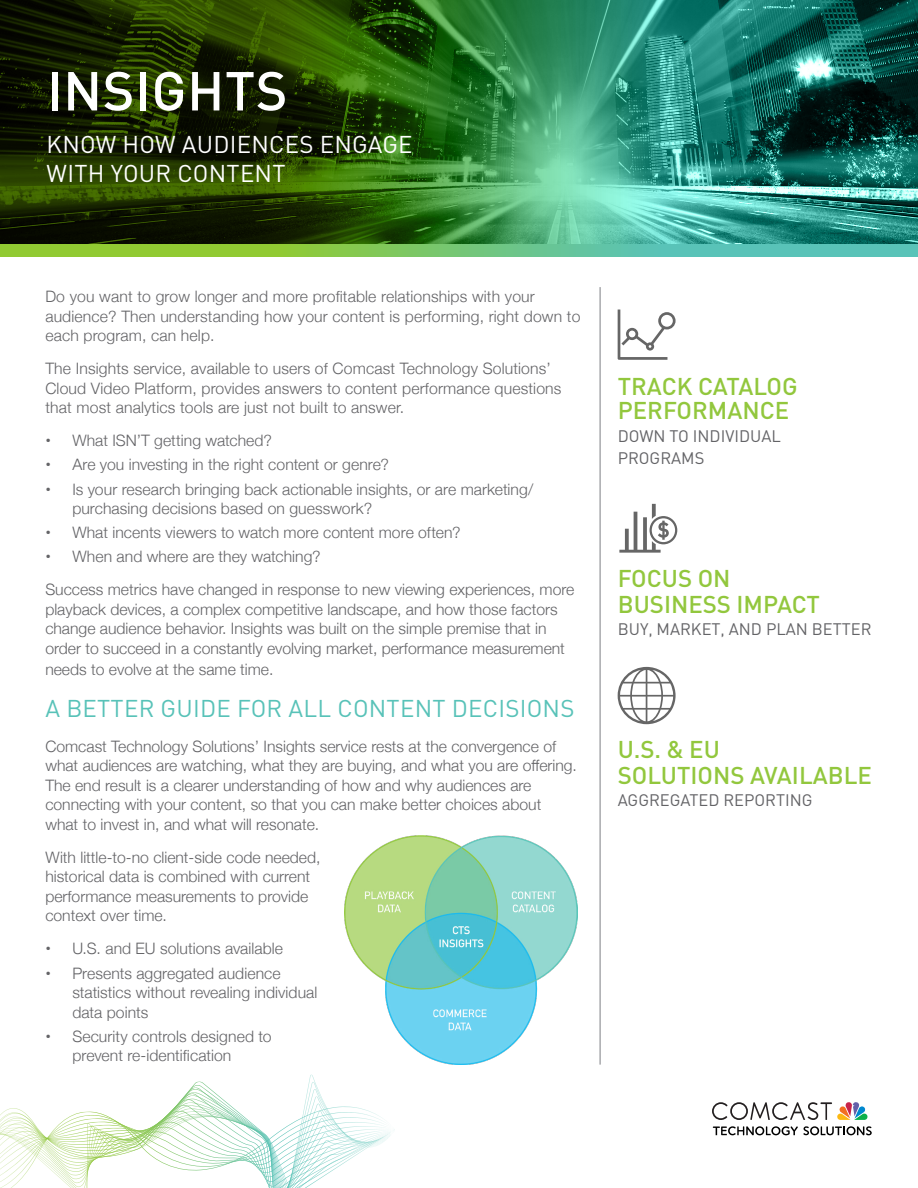
<style>
.page{position:relative;width:918px;height:1188px;background:#fff}
.page>*{position:absolute;margin:0;border:0;box-sizing:border-box;transform-origin:0 0}
.t1{font:500 54px "DIN Pro";letter-spacing:.01em;color:#fff}
.SideBar-H1{font:500 24px/25.5px "DIN Pro";color:#92c73d}
.t2{font:24px/28.8px "DIN Pro";letter-spacing:.01em;color:#fff}
.t3{font:24px "DIN Pro";letter-spacing:.01em;color:#58c2b8}
.SideBar-H1-2{font:16.5px/22.5px "DIN Pro";color:#636366}
.Body{font:300 15.75px/19.5px "Helvetica Neue";color:#636366}
.s1{font-weight:700}
</style>
<div class="page">
<svg style="left:0;top:1074px;width:395px;height:114px"></svg>
<svg style="left:712px;top:1102px;width:156px;height:18px"></svg>
<svg style="left:713px;top:1126px;width:159px;height:9px"></svg>
<svg style="left:0;top:0;width:918px;height:257px;background:#2c673d"></svg>
<hr style="left:599px;top:287px;width:2px;height:778px;background:#a8a9ad">
<svg style="left:618px;top:310px;width:58px;height:50px"></svg>
<svg style="left:618px;top:667px;width:58px;height:57px"></svg>
<svg style="left:619px;top:504px;width:58px;height:49px"></svg>
<img style="left:344px;top:835px;width:234px;height:230px">
<p class="t1" style="left:47px;top:54px;width:242px">INSIGHTS</p>
<h1 class="t2" style="left:47px;top:129px;width:368px">KNOW HOW AUDIENCES ENGAGE<br>WITH YOUR CONTENT</h1>
<p class="Body" style="left:45px;top:286px;width:537px">Do you want to grow longer and more profitable relationships with your audience? Then understanding how your content is performing, right down to each program, can help.</p>
<p class="Body" style="left:45px;top:358px;width:518px">The Insights service, available to users of Comcast Technology Solutions’<br>Cloud Video Platform, provides answers to content performance questions that most analytics tools are just not built to answer.</p>
<p class="Body" style="left:45px;top:430px;width:228px"><span class="s1">•</span> What ISN’T getting watched?</p>
<p class="Body" style="left:45px;top:454px;width:345px"><span class="s1">•</span> Are you investing in the right content or genre?</p>
<p class="Body" style="left:72px;top:478px;width:463px;text-indent:-27px"><span class="s1">•</span> Is your research bringing back actionable insights, or are marketing/ purchasing decisions based on guesswork?</p>
<p class="Body" style="left:45px;top:522px;width:417px"><span class="s1">•</span> What incents viewers to watch more content more often?</p>
<p class="Body" style="left:45px;top:546px;width:277px"><span class="s1">•</span> When and where are they watching?</p>
<p class="Body" style="left:45px;top:579px;width:530px">Success metrics have changed in response to new viewing experiences, more playback devices, a complex competitive landscape, and how those factors change audience behavior. Insights was built on the simple premise that in order to succeed in a constantly evolving market, performance measurement</p>
<p class="Body" style="left:45px;top:658px;width:230px">needs to evolve at the same time.</p>
<h1 class="t3" style="left:45px;top:692px;width:531px">A BETTER GUIDE FOR ALL CONTENT DECISIONS</h1>
<p class="Body" style="left:45px;top:735px;width:533px">Comcast Technology Solutions’ Insights service rests at the convergence of what audiences are watching, what they are buying, and what you are offering.<br>The end result is a clearer understanding of how and why audiences are connecting with your content, so that you can make better choices about what to invest in, and what will resonate.</p>
<p class="Body" style="left:45px;top:846px;width:277px">With little-to-no client-side code needed, historical data is combined with current performance measurements to provide context over time.</p>
<p class="Body" style="left:45px;top:938px;width:239px"><span class="s1">•</span> U.S. and EU solutions available</p>
<p class="Body" style="left:72px;top:962px;width:247px;text-indent:-27px"><span class="s1">•</span> Presents aggregated audience statistics without revealing individual data points</p>
<p class="Body" style="left:72px;top:1025px;width:201px;text-indent:-27px"><span class="s1">•</span> Security controls designed to prevent re-identification</p>
<p class="SideBar-H1" style="left:618px;top:373px;width:181px;line-height:24px">TRACK CATALOG<br>PERFORMANCE</p>
<p class="SideBar-H1-2" style="left:618px;top:424px;width:165px">DOWN TO INDIVIDUAL<br>PROGRAMS</p>
<p class="SideBar-H1" style="left:618px;top:565px;width:204px">FOCUS ON<br>BUSINESS IMPACT</p>
<p class="SideBar-H1-2" style="left:618px;top:617px;width:255px">BUY, MARKET, AND PLAN BETTER</p>
<p class="SideBar-H1" style="left:618px;top:736px;width:256px">U.S. &amp; EU<br>SOLUTIONS AVAILABLE</p>
<p class="SideBar-H1-2" style="left:618px;top:788px;width:196px">AGGREGATED REPORTING</p>
</div>
